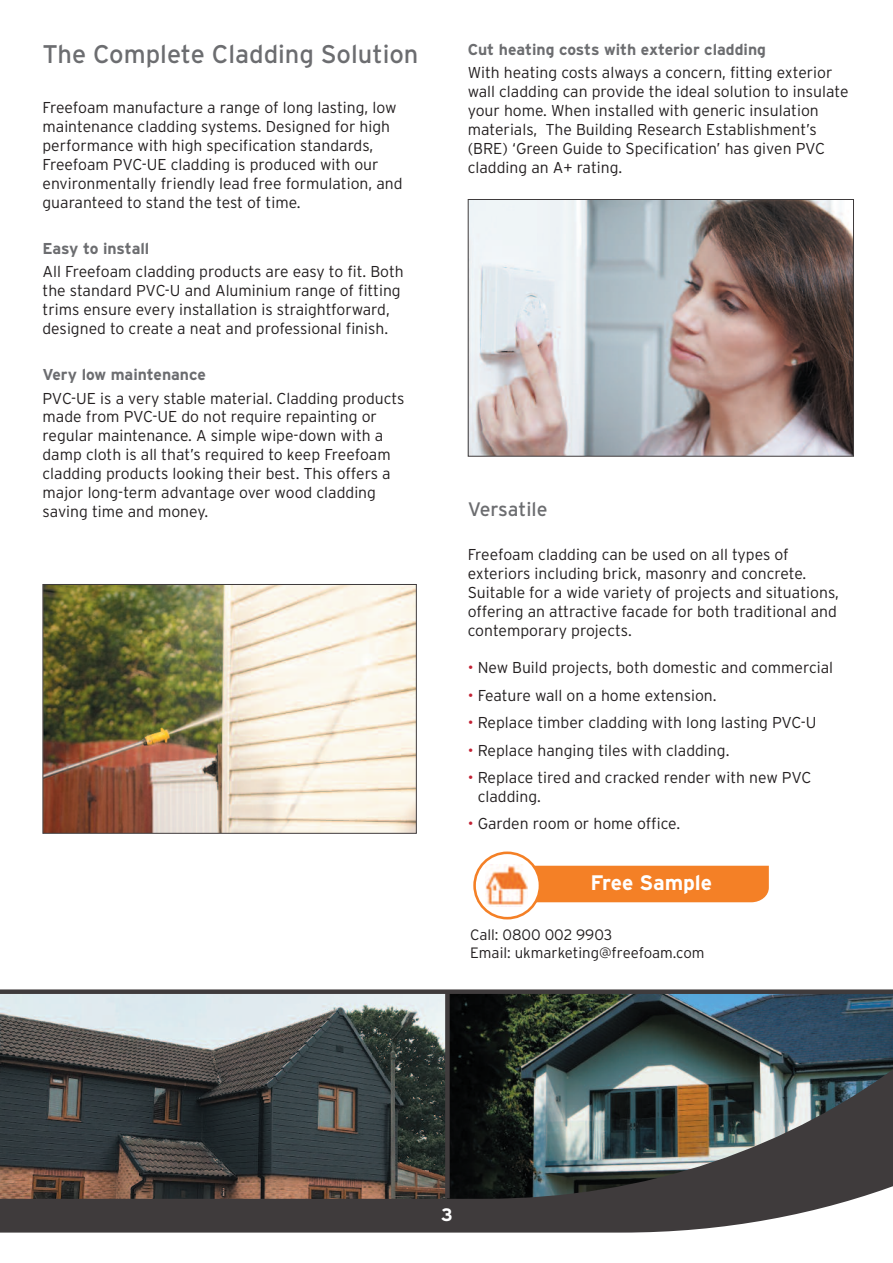
<style>
.page{position:relative;width:893px;height:1263px;background:#fff}
.page>*{position:absolute;margin:0;border:0;box-sizing:border-box;transform-origin:0 0}
.t1{font:25.5px "Interstate";color:#6c6d70}
.t2{font:700 21px "Interstate";color:#fff}
.t3{font:19.5px "Interstate";color:#6c6d70}
.t4{font:700 18px "Interstate";color:#fff}
.t5{font:300 15.75px/18.9px "Interstate";color:#231f20}
.t6{font:700 15.75px "Interstate";color:#6c6d70}
.t7{font:300 15px/18px "Interstate";color:#231f20}
.s1{color:#c22134}
</style>
<div class="page">
<img style="left:0;top:994px;width:445px;height:66px">
<svg style="left:450px;top:994px;width:443px;height:66px"></svg>
<img style="left:0;top:1060px;width:893px;height:172px">
<div style="left:0;top:989px;width:893px;height:5px;background:#3f3b3c"></div>
<div style="left:445px;top:991px;width:5px;height:207px;background:#3f3b3c"></div>
<img style="left:470px;top:201px;width:382px;height:254px">
<div style="left:468px;top:199px;width:386px;height:258px;border:1px solid #3f3b3c"></div>
<img style="left:45px;top:586px;width:370px;height:246px">
<div style="left:43px;top:584px;width:374px;height:250px;border:1px solid #3f3b3c"></div>
<div style="left:534px;top:866px;width:235px;height:36px;background:#f48026"></div>
<svg style="left:475px;top:853px;width:65px;height:65px"></svg>
<div style="left:473px;top:851px;width:68px;height:68px;border:3px solid #f48026;border-radius:50%"></div>
<img style="left:486px;top:864px;width:42px;height:42px">
<h1 class="t1" style="left:43px;top:39px;width:377px">The Complete Cladding Solution</h1>
<p class="t5" style="left:43px;top:98px;width:362px">Freefoam manufacture a range of long lasting, low maintenance cladding systems. Designed for high performance with high specification standards, Freefoam PVC-UE cladding is produced with our environmentally friendly lead free formulation, and guaranteed to stand the test of time.</p>
<p class="t6" style="left:43px;top:240px;width:108px">Easy to install</p>
<p class="t5" style="left:43px;top:262px;width:363px">All Freefoam cladding products are easy to fit. Both the standard PVC-U and Aluminium range of fitting trims ensure every installation is straightforward, designed to create a neat and professional finish.</p>
<p class="t6" style="left:43px;top:366px;width:165px">Very low maintenance</p>
<p class="t5" style="left:43px;top:389px;width:364px">PVC-UE is a very stable material. Cladding products made from PVC-UE do not require repainting or regular maintenance. A simple wipe-down with a damp cloth is all that’s required to keep Freefoam cladding products looking their best. This offers a major long-term advantage over wood cladding saving time and money.</p>
<p class="t6" style="left:468px;top:40px;width:300px">Cut heating costs with exterior cladding</p>
<p class="t5" style="left:468px;top:63px;width:382px">With heating costs always a concern, fitting exterior wall cladding can provide the ideal solution to insulate your home. When installed with generic insulation materials, The Building Research Establishment’s (BRE) ‘Green Guide to Specification’ has given PVC cladding an A+ rating.</p>
<p class="t3" style="left:468px;top:498px;width:81px">Versatile</p>
<p class="t5" style="left:468px;top:545px;width:373px">Freefoam cladding can be used on all types of exteriors including brick, masonry and concrete.<br>Suitable for a wide variety of projects and situations, offering an attractive facade for both traditional and contemporary projects.</p>
<p class="t5" style="left:468px;top:658px;width:367px"><span class="s1">•</span> New Build projects, both domestic and commercial</p>
<p class="t5" style="left:468px;top:686px;width:250px"><span class="s1">•</span> Feature wall on a home extension.</p>
<p class="t5" style="left:468px;top:713px;width:350px"><span class="s1">•</span> Replace timber cladding with long lasting PVC-U</p>
<p class="t5" style="left:468px;top:741px;width:263px"><span class="s1">•</span> Replace hanging tiles with cladding.</p>
<p class="t5" style="left:478px;top:768px;width:335px;text-indent:-10px"><span class="s1">•</span> Replace tired and cracked render with new PVC cladding.</p>
<p class="t5" style="left:468px;top:814px;width:214px"><span class="s1">•</span> Garden room or home office.</p>
<h2 class="t2" style="left:590px;top:871px;width:123px">Free Sample</h2>
<p class="t7" style="left:470px;top:925px;width:236px">Call: 0800 002 9903<br>Email: ukmarketing@freefoam.com</p>
<p class="t4" style="left:441px;top:1204px;width:13px">3</p>
</div>
